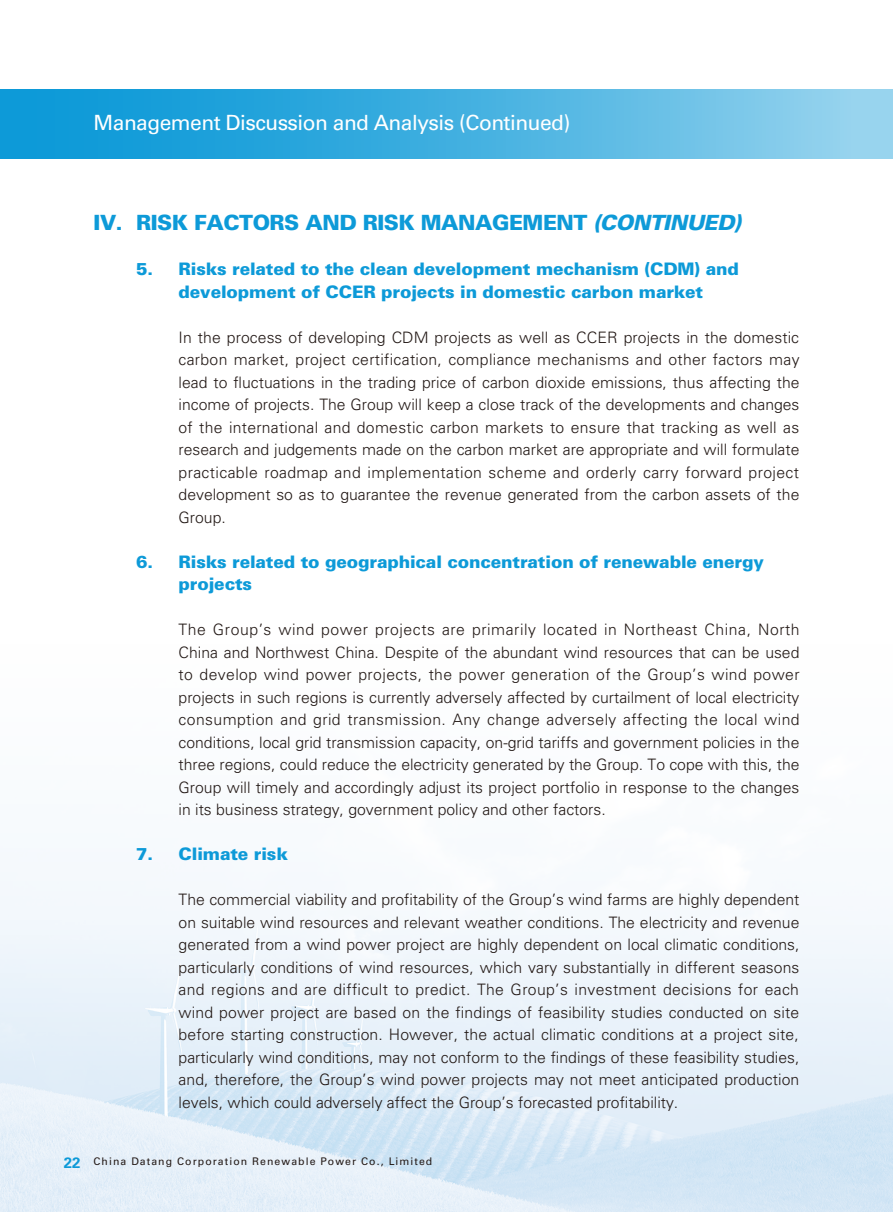
<style>
.page{position:relative;width:893px;height:1212px;background:#fff}
.page>*{position:absolute;margin:0;border:0;box-sizing:border-box;transform-origin:0 0}
.t1{font:21px "Univers LT Std";letter-spacing:-.025em;color:#fff}
.t2{font:900 21px "Univers LT Std";letter-spacing:-.025em;color:#0d9ad8}
.t3{font:900 17.25px/22.5px "Univers LT Std";letter-spacing:-.01em;color:#0d9ad8;text-align:center}
.t4{font:300 15.75px/22.5px "Univers LT Std";color:#231916;text-align:justify}
.t5{font:10.5px "Univers LT Std";letter-spacing:.1em;color:#231916}
.s1{font-style:italic}
.s2{font-weight:700;font-size:15px;color:#0d9ad8}
</style>
<div class="page">
<img style="left:0;top:872px;width:893px;height:340px">
<div style="left:0;top:89px;width:893px;height:70px;background:linear-gradient(to right,#0092d5,#93d2ed)"></div>
<h1 class="t1" style="left:94px;top:111px;width:478px">Management Discussion and Analysis (Continued)</h1>
<h1 class="t2" style="left:94px;top:209px;width:649px">IV. RISK FACTORS AND RISK MANAGEMENT <span class="s1">(CONTINUED)</span></h1>
<p class="t3" style="left:136px;top:257px;width:604px">5. Risks related to the clean development mechanism (CDM) and development of CCER projects in domestic carbon market</p>
<p class="t4" style="left:179px;top:326px;width:623px">In the process of developing CDM projects as well as CCER projects in the domestic carbon market, project certification, compliance mechanisms and other factors may lead to fluctuations in the trading price of carbon dioxide emissions, thus affecting the income of projects. The Group will keep a close track of the developments and changes of the international and domestic carbon markets to ensure that tracking as well as research and judgements made on the carbon market are appropriate and will formulate practicable roadmap and implementation scheme and orderly carry forward project development so as to guarantee the revenue generated from the carbon assets of the Group.</p>
<p class="t3" style="left:179px;top:550px;width:587px;text-align:left;text-indent:-43px">6. Risks related to geographical concentration of renewable energy projects</p>
<p class="t4" style="left:179px;top:618px;width:623px">The Group’s wind power projects are primarily located in Northeast China, North China and Northwest China. Despite of the abundant wind resources that can be used to develop wind power projects, the power generation of the Group’s wind power projects in such regions is currently adversely affected by curtailment of local electricity consumption and grid transmission. Any change adversely affecting the local wind conditions, local grid transmission capacity, on-grid tariffs and government policies in the three regions, could reduce the electricity generated by the Group. To cope with this, the Group will timely and accordingly adjust its project portfolio in response to the changes in its business strategy, government policy and other factors.</p>
<p class="t3" style="left:136px;top:842px;width:153px">7. Climate risk</p>
<p class="t4" style="left:179px;top:888px;width:622px">The commercial viability and profitability of the Group’s wind farms are highly dependent on suitable wind resources and relevant weather conditions. The electricity and revenue generated from a wind power project are highly dependent on local climatic conditions, particularly conditions of wind resources, which vary substantially in different seasons and regions and are difficult to predict. The Group’s investment decisions for each wind power project are based on the findings of feasibility studies conducted on site before starting construction. However, the actual climatic conditions at a project site, particularly wind conditions, may not conform to the findings of these feasibility studies, and, therefore, the Group’s wind power projects may not meet anticipated production levels, which could adversely affect the Group’s forecasted profitability.</p>
<p class="t5" style="left:64px;top:1155px;width:370px"><span class="s2">22</span> China Datang Corporation Renewable Power Co., Limited</p>
</div>
